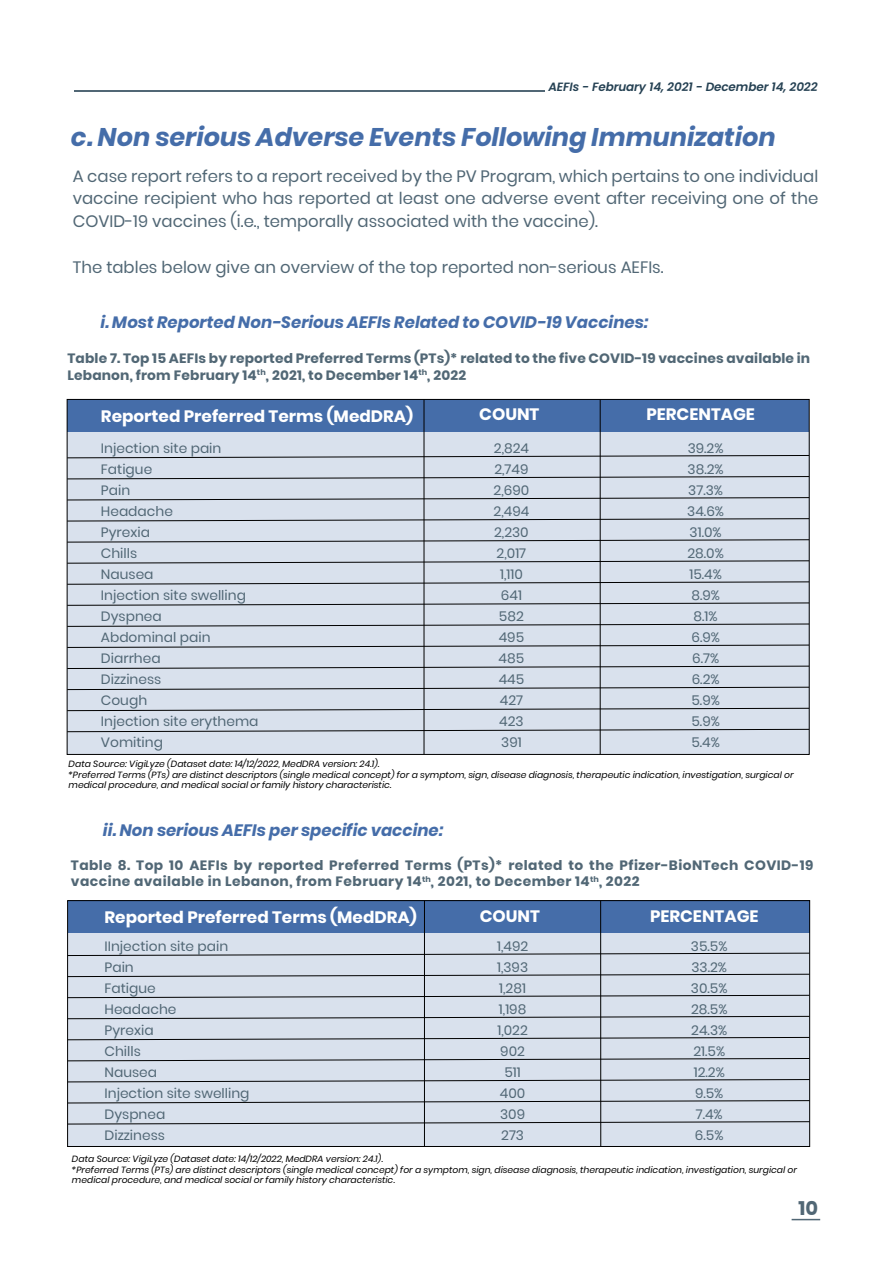
<style>
.page{position:relative;width:893px;height:1263px;background:#fff}
.page>*{position:absolute;margin:0;border:0;box-sizing:border-box;transform-origin:0 0}
.t1{font:italic 700 25.5px "Poppins";color:#456da9}
.t2{font:700 19.65px "Poppins";color:#516775}
.t3{font:16.5px/22.8px "Poppins";color:#516775;text-align:justify}
.t4{font:italic 700 16.5px "Poppins";color:#456da9}
.t5{font:700 16.5px "Poppins";color:#fff}
.t6{font:13.5px/21px "Poppins";color:#516775;text-align:center}
.t7{font:700 13.5px/16.5px "Poppins";letter-spacing:.03em;color:#516775}
.t8{font:700 13.5px/16.2px "Poppins";letter-spacing:.01em;color:#516775}
.t9{font:italic 600 12px "Poppins";letter-spacing:-.01em;color:#254153}
.t10{font:italic 9px/10.5px "Poppins";color:#000}
</style>
<div class="page">
<div style="left:68px;top:928px;width:742px;height:218px;background:#d9e1ed"></div>
<div style="left:68px;top:901px;width:742px;height:32px;background:#456da9"></div>
<svg style="left:69px;top:953px;width:739px;height:3px"></svg>
<svg style="left:69px;top:974px;width:739px;height:3px"></svg>
<svg style="left:69px;top:995px;width:739px;height:3px"></svg>
<svg style="left:69px;top:1016px;width:739px;height:3px"></svg>
<svg style="left:69px;top:1037px;width:739px;height:3px"></svg>
<svg style="left:69px;top:1058px;width:739px;height:3px"></svg>
<svg style="left:69px;top:1079px;width:739px;height:3px"></svg>
<svg style="left:69px;top:1100px;width:739px;height:3px"></svg>
<svg style="left:69px;top:1121px;width:739px;height:3px"></svg>
<div style="left:67px;top:430px;width:742px;height:324px;background:#d9e1ed"></div>
<svg style="left:69px;top:455px;width:738px;height:3px"></svg>
<svg style="left:69px;top:476px;width:738px;height:3px"></svg>
<svg style="left:69px;top:497px;width:738px;height:3px"></svg>
<svg style="left:69px;top:518px;width:738px;height:3px"></svg>
<svg style="left:69px;top:539px;width:738px;height:3px"></svg>
<svg style="left:69px;top:560px;width:738px;height:3px"></svg>
<svg style="left:69px;top:581px;width:738px;height:4px"></svg>
<svg style="left:69px;top:602px;width:738px;height:4px"></svg>
<svg style="left:69px;top:624px;width:738px;height:3px"></svg>
<svg style="left:69px;top:645px;width:738px;height:3px"></svg>
<svg style="left:69px;top:666px;width:738px;height:3px"></svg>
<svg style="left:69px;top:687px;width:738px;height:3px"></svg>
<svg style="left:69px;top:708px;width:738px;height:3px"></svg>
<svg style="left:69px;top:729px;width:738px;height:3px"></svg>
<svg style="left:792px;top:1219px;width:28px;height:1px"></svg>
<div style="left:67px;top:399px;width:742px;height:32px;background:#456da9"></div>
<hr style="left:424px;top:399px;width:1px;height:355px;background:#000">
<hr style="left:600px;top:399px;width:1px;height:355px;background:#000">
<div style="left:67px;top:900px;width:743px;height:247px;border:1px solid #000"></div>
<hr style="left:424px;top:900px;width:1px;height:246px;background:#000">
<hr style="left:600px;top:900px;width:1px;height:246px;background:#000">
<hr style="left:74px;top:90px;width:471px;height:2px;background:#516775">
<h3 class="t9" style="left:548px;top:80px;width:271px">AEFIs - February 14, 2021 - December 14, 2022</h3>
<h1 class="t1" style="left:71px;top:120px;width:706px">c. Non serious Adverse Events Following Immunization</h1>
<p class="t3" style="left:73px;top:164px;width:747px">A case report refers to a report received by the PV Program, which pertains to one individual vaccine recipient who has reported at least one adverse event after receiving one of the COVID-19 vaccines (i.e., temporally associated with the vaccine).</p>
<h3 class="t3" style="left:73px;top:256px;width:592px">The tables below give an overview of the top reported non-serious AEFIs.</h3>
<h3 class="t4" style="left:100px;top:311px;width:549px">i. Most Reported Non-Serious AEFIs Related to COVID-19 Vaccines:</h3>
<h3 class="t8" style="left:68px;top:351px;width:744px">Table 7. Top 15 AEFIs by reported Preferred Terms (PTs)* related to the five COVID-19 vaccines available in<br>Lebanon, from February 14<sup>th</sup>, 2021, to December 14<sup>th</sup>, 2022</h3>
<h3 class="t5" style="left:101px;top:404px;width:314px">Reported Preferred Terms (MedDRA)</h3>
<h3 class="t5" style="left:479px;top:403px;width:62px">COUNT</h3>
<h3 class="t5" style="left:646px;top:403px;width:110px">PERCENTAGE</h3>
<h3 class="t6" style="left:101px;top:438px;width:159px;text-align:left">Injection site pain<br>Fatigue<br>Pain<br>Headache<br>Pyrexia<br>Chills<br>Nausea<br>Injection site swelling<br>Dyspnea<br>Abdominal pain<br>Diarrhea<br>Dizziness<br>Cough<br>Injection site erythema<br>Vomiting</h3>
<h3 class="t6" style="left:494px;top:438px;width:37px">2,824<br>2,749<br>2,690<br>2,494<br>2,230<br>2,017<br>1,110<br>641<br>582<br>495<br>485<br>445<br>427<br>423<br>391</h3>
<h3 class="t6" style="left:687px;top:438px;width:38px">39.2%<br>38.2%<br>37.3%<br>34.6%<br>31.0%<br>28.0%<br>15.4%<br>8.9%<br>8.1%<br>6.9%<br>6.7%<br>6.2%<br>5.9%<br>5.9%<br>5.4%</h3>
<p class="t10" style="left:69px;top:759px;width:726px">Data Source: VigiLyze (Dataset date: 14/12/2022, MedDRA version: 24.1).<br>*Preferred Terms (PTs) are distinct descriptors (single medical concept) for a symptom, sign, disease diagnosis, therapeutic indication, investigation, surgical or medical procedure, and medical social or family history characteristic.</p>
<h3 class="t4" style="left:103px;top:819px;width:342px">ii. Non serious AEFIs per specific vaccine:</h3>
<h3 class="t7" style="left:71px;top:857px;width:744px">Table 8. Top 10 AEFIs by reported Preferred Terms (PTs)* related to the Pfizer-BioNTech COVID-19 vaccine available in Lebanon, from February 14<sup>th</sup>, 2021, to December 14<sup>th</sup>, 2022</h3>
<h3 class="t5" style="left:105px;top:906px;width:314px">Reported Preferred Terms (MedDRA)</h3>
<h3 class="t5" style="left:480px;top:904px;width:62px">COUNT</h3>
<h3 class="t5" style="left:650px;top:904px;width:110px">PERCENTAGE</h3>
<h3 class="t6" style="left:105px;top:935px;width:147px;text-align:left">IInjection site pain<br>Pain<br>Fatigue<br>Headache<br>Pyrexia<br>Chills<br>Nausea<br>Injection site swelling<br>Dyspnea<br>Dizziness</h3>
<h3 class="t6" style="left:497px;top:936px;width:33px">1,492<br>1,393<br>1,281<br>1,198<br>1,022<br>902<br>511<br>400<br>309<br>273</h3>
<h3 class="t6" style="left:691px;top:936px;width:38px">35.5%<br>33.2%<br>30.5%<br>28.5%<br>24.3%<br>21.5%<br>12.2%<br>9.5%<br>7.4%<br>6.5%</h3>
<p class="t10" style="left:72px;top:1154px;width:726px">Data Source: VigiLyze (Dataset date: 14/12/2022, MedDRA version: 24.1).<br>*Preferred Terms (PTs) are distinct descriptors (single medical concept) for a symptom, sign, disease diagnosis, therapeutic indication, investigation, surgical or medical procedure, and medical social or family history characteristic.</p>
<h2 class="t2" style="left:798px;top:1194px;width:21px">10</h2>
</div>
